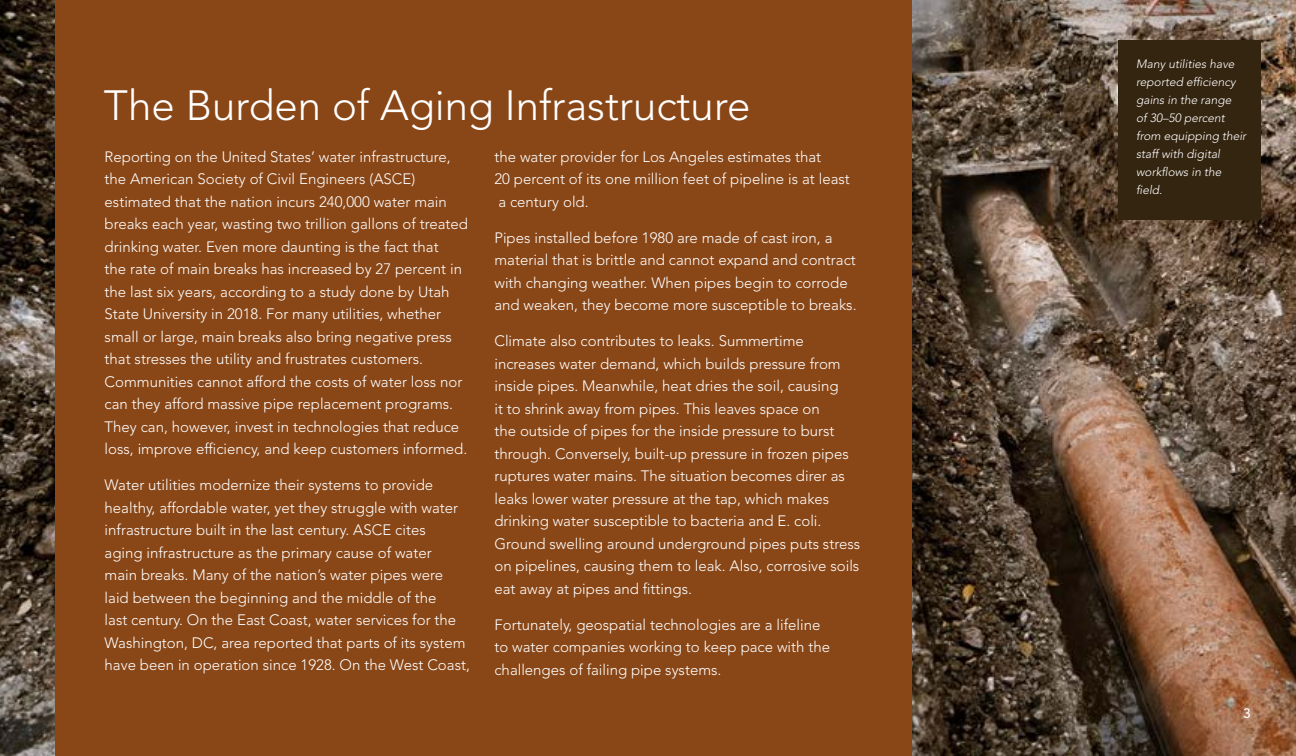
<style>
.page{position:relative;width:1296px;height:756px;background:#fff}
.page>*{position:absolute;margin:0;border:0;box-sizing:border-box;transform-origin:0 0}
.t1{font:300 42px "Avenir LT Std";color:#fff}
.t2{font:300 15px/22.5px "Avenir LT Std";color:#fff}
.t3{font:500 13.5px "Avenir LT Std";color:#fff}
.t4{font:italic 300 12px/18px "Avenir LT Std";color:#fff}
</style>
<div class="page">
<img style="left:912px;top:0;width:384px;height:756px">
<img style="left:0;top:0;width:55px;height:756px">
<div style="left:55px;top:0;width:857px;height:756px;background:#894616"></div>
<div style="left:1119px;top:40px;width:142px;height:180px;background:#342510"></div>
<h1 class="t1" style="left:104px;top:81px;width:648px">The Burden of Aging Infrastructure</h1>
<p class="t2" style="left:105px;top:145px;width:365px">Reporting on the United States’ water infrastructure, the American Society of Civil Engineers (ASCE) estimated that the nation incurs 240,000 water main breaks each year, wasting two trillion gallons of treated drinking water. Even more daunting is the fact that<br>the rate of main breaks has increased by 27 percent in the last six years, according to a study done by Utah State University in 2018. For many utilities, whether small or large, main breaks also bring negative press that stresses the utility and frustrates customers.<br>Communities cannot afford the costs of water loss nor can they afford massive pipe replacement programs.<br>They can, however, invest in technologies that reduce loss, improve efficiency, and keep customers informed.</p>
<p class="t2" style="left:105px;top:474px;width:367px">Water utilities modernize their systems to provide healthy, affordable water, yet they struggle with water infrastructure built in the last century. ASCE cites<br>aging infrastructure as the primary cause of water<br>main breaks. Many of the nation’s water pipes were laid between the beginning and the middle of the<br>last century. On the East Coast, water services for the Washington, DC, area reported that parts of its system have been in operation since 1928. On the West Coast,</p>
<p class="t2" style="left:494px;top:145px;width:357px">the water provider for Los Angeles estimates that<br>20 percent of its one million feet of pipeline is at least a century old.</p>
<p class="t2" style="left:494px;top:226px;width:364px">Pipes installed before 1980 are made of cast iron, a material that is brittle and cannot expand and contract with changing weather. When pipes begin to corrode and weaken, they become more susceptible to breaks.</p>
<p class="t2" style="left:494px;top:330px;width:367px">Climate also contributes to leaks. Summertime increases water demand, which builds pressure from inside pipes. Meanwhile, heat dries the soil, causing<br>it to shrink away from pipes. This leaves space on<br>the outside of pipes for the inside pressure to burst through. Conversely, built-up pressure in frozen pipes ruptures water mains. The situation becomes direr as leaks lower water pressure at the tap, which makes drinking water susceptible to bacteria and E. coli.<br>Ground swelling around underground pipes puts stress on pipelines, causing them to leak. Also, corrosive soils eat away at pipes and fittings.</p>
<p class="t2" style="left:494px;top:613px;width:337px">Fortunately, geospatial technologies are a lifeline to water companies working to keep pace with the challenges of failing pipe systems.</p>
<p class="t4" style="left:1136px;top:56px;width:112px">Many utilities have reported efficiency gains in the range<br>of 30–50 percent from equipping their staff with digital workflows in the field.</p>
<p class="t3" style="left:1243px;top:706px;width:9px">3</p>
</div>
